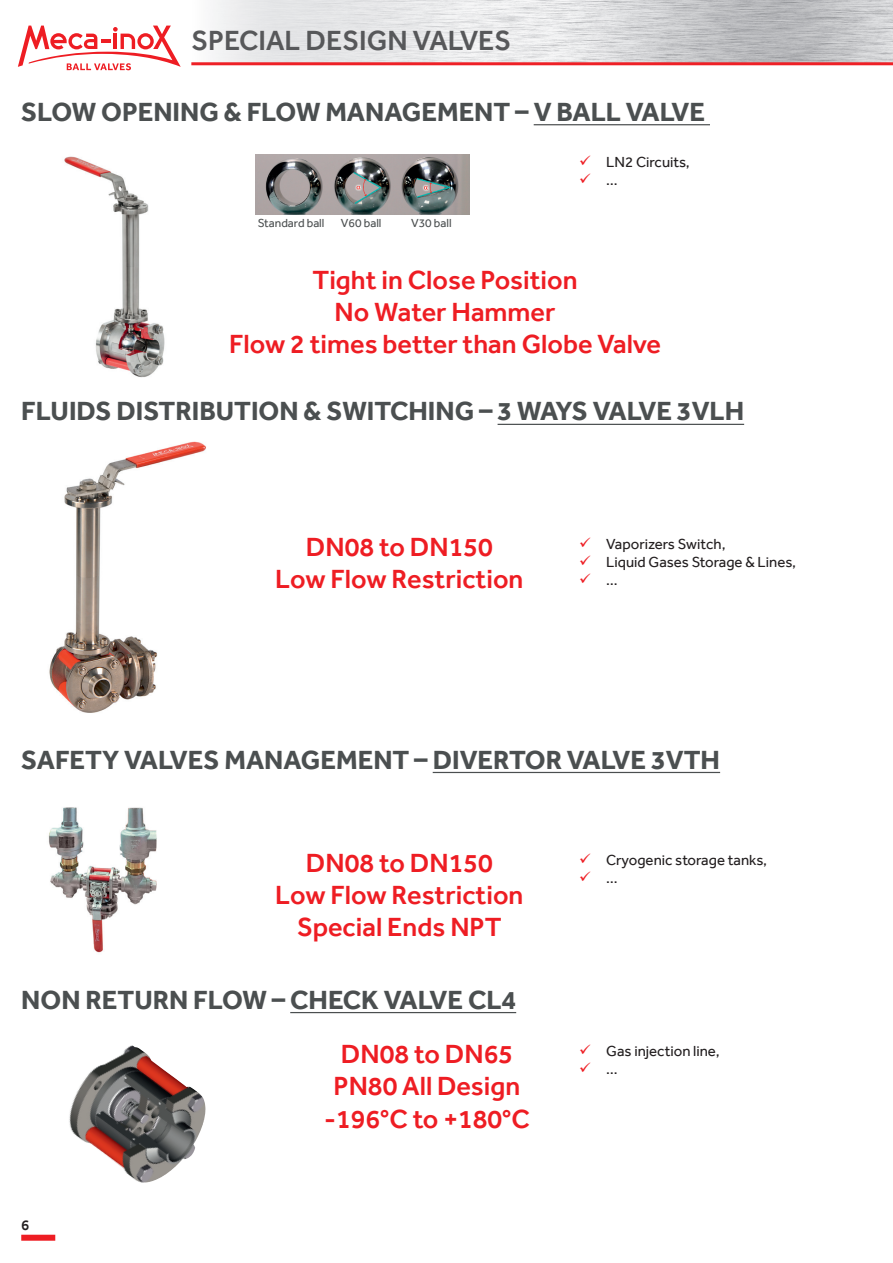
<style>
.page{position:relative;width:893px;height:1263px;background:#fff}
.page>*{position:absolute;margin:0;border:0;box-sizing:border-box;transform-origin:0 0}
.t1{font:500 28.5px "Effra";color:#57585a}
.t2{font:500 27px/32.4px "Effra";color:#ee1d23;text-align:center}
.t3{font:700 27px "Effra";color:#4b4f50}
.t4{font:15px "Effra";color:#231f20}
.t5{font:500 15px "Effra";color:#231f20}
.t6{font:12px "Effra";color:#4b4f50}
.s1{color:#ee1d23}
</style>
<div class="page">
<svg style="left:18px;top:26px;width:163px;height:44px"></svg>
<hr style="left:191px;top:62px;width:702px;height:3px;background:#ee2026">
<img style="left:49px;top:441px;width:157px;height:272px">
<img style="left:64px;top:156px;width:101px;height:222px">
<img style="left:255px;top:155px;width:214px;height:60px">
<hr style="left:290px;top:1012px;width:226px;height:1px;background:#4b4f50">
<img style="left:72px;top:1045px;width:59px;height:61px">
<div style="left:21px;top:1235px;width:34px;height:6px;background:#ee1d23"></div>
<hr style="left:534px;top:124px;width:176px;height:1px;background:#4b4f50">
<hr style="left:498px;top:424px;width:246px;height:1px;background:#4b4f50">
<hr style="left:433px;top:772px;width:287px;height:1px;background:#4b4f50">
<img style="left:48px;top:807px;width:109px;height:146px">
<p class="t1" style="left:191px;top:24px;width:322px">SPECIAL DESIGN VALVES</p>
<p class="t3" style="left:21px;top:95px;width:685px">SLOW OPENING &amp; FLOW MANAGEMENT – V BALL VALVE</p>
<p class="t6" style="left:258px;top:216px;width:68px">Standard ball</p>
<p class="t6" style="left:341px;top:216px;width:42px">V60 ball</p>
<p class="t6" style="left:411px;top:216px;width:42px">V30 ball</p>
<p class="t4" style="left:579px;top:153px;width:112px"><span class="s1">✓</span> LN2 Circuits,</p>
<p class="t4" style="left:579px;top:171px;width:40px"><span class="s1">✓</span> …</p>
<p class="t2" style="left:229px;top:263px;width:433px">Tight in Close Position<br>No Water Hammer<br>Flow 2 times better than Globe Valve</p>
<p class="t3" style="left:21px;top:395px;width:724px">FLUIDS DISTRIBUTION &amp; SWITCHING – 3 WAYS VALVE 3VLH</p>
<p class="t2" style="left:275px;top:530px;width:250px">DN08 to DN150<br>Low Flow Restriction</p>
<p class="t4" style="left:579px;top:536px;width:148px"><span class="s1">✓</span> Vaporizers Switch,</p>
<p class="t4" style="left:579px;top:554px;width:218px"><span class="s1">✓</span> Liquid Gases Storage &amp; Lines,</p>
<p class="t4" style="left:579px;top:572px;width:40px"><span class="s1">✓</span> …</p>
<p class="t3" style="left:21px;top:743px;width:700px">SAFETY VALVES MANAGEMENT – DIVERTOR VALVE 3VTH</p>
<p class="t2" style="left:275px;top:846px;width:250px">DN08 to DN150<br>Low Flow Restriction<br>Special Ends NPT</p>
<p class="t4" style="left:579px;top:851px;width:189px"><span class="s1">✓</span> Cryogenic storage tanks,</p>
<p class="t4" style="left:579px;top:869px;width:40px"><span class="s1">✓</span> …</p>
<p class="t3" style="left:21px;top:983px;width:496px">NON RETURN FLOW – CHECK VALVE CL4</p>
<p class="t2" style="left:324px;top:1037px;width:207px">DN08 to DN65<br>PN80 All Design -196°C to +180°C</p>
<p class="t4" style="left:579px;top:1042px;width:142px"><span class="s1">✓</span> Gas injection line,</p>
<p class="t4" style="left:579px;top:1060px;width:40px"><span class="s1">✓</span> …</p>
<p class="t5" style="left:21px;top:1216px;width:10px">6</p>
</div>
